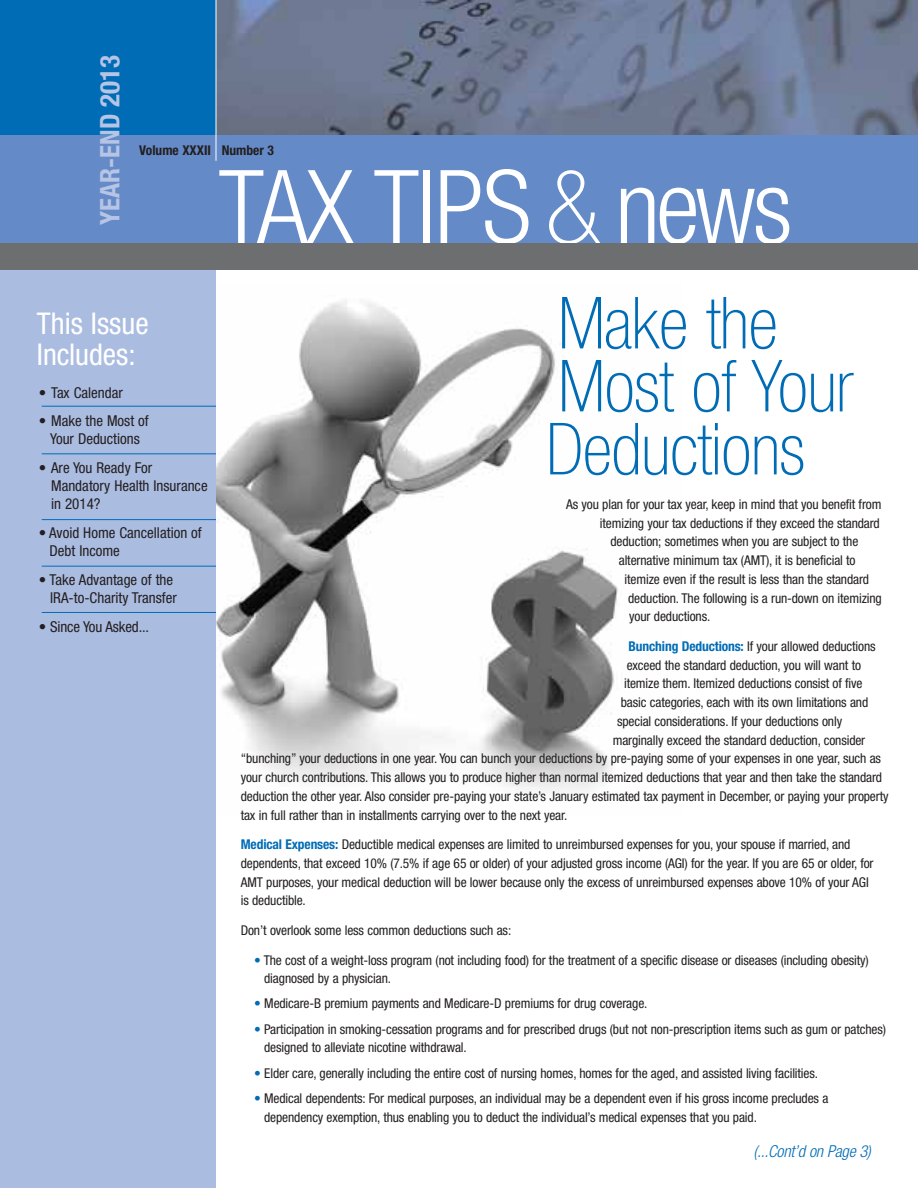
<style>
.page{position:relative;width:918px;height:1188px;background:#fff}
.page>*{position:absolute;margin:0;border:0;box-sizing:border-box;transform-origin:0 0}
.t1{font:300 condensed 102px "Helvetica Neue";letter-spacing:-.02em;color:#fff}
.t2{font:100 condensed 72px/63px "Helvetica Neue";letter-spacing:-.01em;color:#006cb6}
.t3{font:condensed 30px/31.5px "Helvetica Neue";color:#fff}
.t4{font:700 condensed 27px "Helvetica Neue";color:#b6c4e5}
.t5{font:italic 300 condensed 16.5px "Helvetica Neue";color:#006cb6}
.t6{font:condensed 15px/18px "Helvetica Neue";color:#231f20}
.t7{font:condensed 13.5px/18.8px "Helvetica Neue";letter-spacing:-.01em;color:#231f20}
.t8{font:700 condensed 13.5px "Helvetica Neue";color:#231f20}
.s1{font-weight:100}
.s2{font-weight:700;color:#006cb6}
.s3{color:#006cb6}
</style>
<div class="page">
<img style="left:216px;top:300px;width:402px;height:490px">
<img style="left:217px;top:0;width:701px;height:135px">
<div style="left:0;top:0;width:216px;height:256px;background:#006cb6"></div>
<div style="left:0;top:135px;width:918px;height:108px;background:#648ac7"></div>
<hr style="left:216px;top:0;width:1px;height:161px;background:#fff">
<div style="left:0;top:270px;width:216px;height:918px;background:#abbce1"></div>
<div style="left:0;top:243px;width:918px;height:27px;background:#6d6e70"></div>
<hr style="left:42px;top:406px;width:174px;height:1px;background:#006cb6">
<hr style="left:42px;top:454px;width:174px;height:1px;background:#006cb6">
<hr style="left:42px;top:519px;width:174px;height:1px;background:#006cb6">
<hr style="left:42px;top:566px;width:174px;height:1px;background:#006cb6">
<hr style="left:42px;top:612px;width:174px;height:1px;background:#006cb6">
<h3 class="t4" style="left:100px;top:225px;width:171px;rotate:-90deg">YEAR-END 2013</h3>
<p class="t8" style="left:139px;top:145px;width:136px">Volume XXXII Number 3</p>
<h1 class="t1" style="left:219px;top:170px;width:575px">TAX TIPS <span class="s1">&amp;</span>news</h1>
<h3 class="t3" style="left:37px;top:310px;width:113px">This Issue<br>Includes:</h3>
<p class="t6" style="left:39px;top:385px;width:86px">• Tax Calendar</p>
<p class="t6" style="left:39px;top:413px;width:112px;text-align:center">• Make the Most of<br>Your Deductions</p>
<p class="t6" style="left:51px;top:460px;width:158px;text-indent:-12px">• Are You Ready For<br>Mandatory Health Insurance in 2014?</p>
<p class="t6" style="left:50px;top:525px;width:154px;text-indent:-11px">• Avoid Home Cancellation of<br>Debt Income</p>
<p class="t6" style="left:39px;top:572px;width:140px;text-align:right">• Take Advantage of the<br>IRA-to-Charity Transfer</p>
<p class="t6" style="left:39px;top:619px;width:112px">• Since You Asked...</p>
<h2 class="t2" style="left:546px;top:298px;width:309px">Make the<br>Most of Your<br>Deductions</h2>
<p class="t7" style="left:566px;top:496px;width:317px">As you plan for your tax year, keep in mind that you benefit from</p>
<p class="t7" style="left:600px;top:515px;width:282px">itemizing your tax deductions if they exceed the standard</p>
<p class="t7" style="left:611px;top:533px;width:249px">deduction; sometimes when you are subject to the</p>
<p class="t7" style="left:619px;top:552px;width:238px">alternative minimum tax (AMT), it is beneficial to</p>
<p class="t7" style="left:625px;top:571px;width:246px">itemize even if the result is less than the standard</p>
<p class="t7" style="left:628px;top:590px;width:255px">deduction. The following is a run-down on itemizing</p>
<p class="t7" style="left:629px;top:608px;width:83px">your deductions.</p>
<p class="t7" style="left:629px;top:638px;width:249px"><span class="s2">Bunching Deductions:</span> If your allowed deductions</p>
<p class="t7" style="left:627px;top:657px;width:236px">exceed the standard deduction, you will want to</p>
<p class="t7" style="left:624px;top:675px;width:240px">itemize them. Itemized deductions consist of five</p>
<p class="t7" style="left:621px;top:694px;width:249px">basic categories, each with its own limitations and</p>
<p class="t7" style="left:617px;top:713px;width:227px">special considerations. If your deductions only</p>
<p class="t7" style="left:613px;top:732px;width:254px">marginally exceed the standard deduction, consider</p>
<p class="t7" style="left:241px;top:750px;width:642px">“bunching” your deductions in one year. You can bunch your deductions by pre-paying some of your expenses in one year, such as</p>
<p class="t7" style="left:241px;top:769px;width:643px">your church contributions. This allows you to produce higher than normal itemized deductions that year and then take the standard</p>
<p class="t7" style="left:241px;top:788px;width:649px">deduction the other year. Also consider pre-paying your state’s January estimated tax payment in December, or paying your property</p>
<p class="t7" style="left:241px;top:807px;width:328px">tax in full rather than in installments carrying over to the next year.</p>
<p class="t7" style="left:241px;top:836px;width:634px"><span class="s2">Medical Expenses:</span> Deductible medical expenses are limited to unreimbursed expenses for you, your spouse if married, and dependents, that exceed 10% (7.5% if age 65 or older) of your adjusted gross income (AGI) for the year. If you are 65 or older, for AMT purposes, your medical deduction will be lower because only the excess of unreimbursed expenses above 10% of your AGI is deductible.</p>
<p class="t7" style="left:241px;top:922px;width:272px">Don’t overlook some less common deductions such as:</p>
<p class="t7" style="left:264px;top:952px;width:606px;text-indent:-10px"><span class="s3">•</span> The cost of a weight-loss program (not including food) for the treatment of a specific disease or diseases (including obesity) diagnosed by a physician.</p>
<p class="t7" style="left:254px;top:995px;width:395px"><span class="s3">•</span> Medicare-B premium payments and Medicare-D premiums for drug coverage.</p>
<p class="t7" style="left:264px;top:1021px;width:623px;text-indent:-10px"><span class="s3">•</span> Participation in smoking-cessation programs and for prescribed drugs (but not non-prescription items such as gum or patches) designed to alleviate nicotine withdrawal.</p>
<p class="t7" style="left:254px;top:1065px;width:565px"><span class="s3">•</span> Elder care, generally including the entire cost of nursing homes, homes for the aged, and assisted living facilities.</p>
<p class="t7" style="left:264px;top:1090px;width:566px;text-indent:-10px"><span class="s3">•</span> Medical dependents: For medical purposes, an individual may be a dependent even if his gross income precludes a dependency exemption, thus enabling you to deduct the individual’s medical expenses that you paid.</p>
<p class="t5" style="left:754px;top:1145px;width:119px">(...Cont’d on Page 3)</p>
</div>
